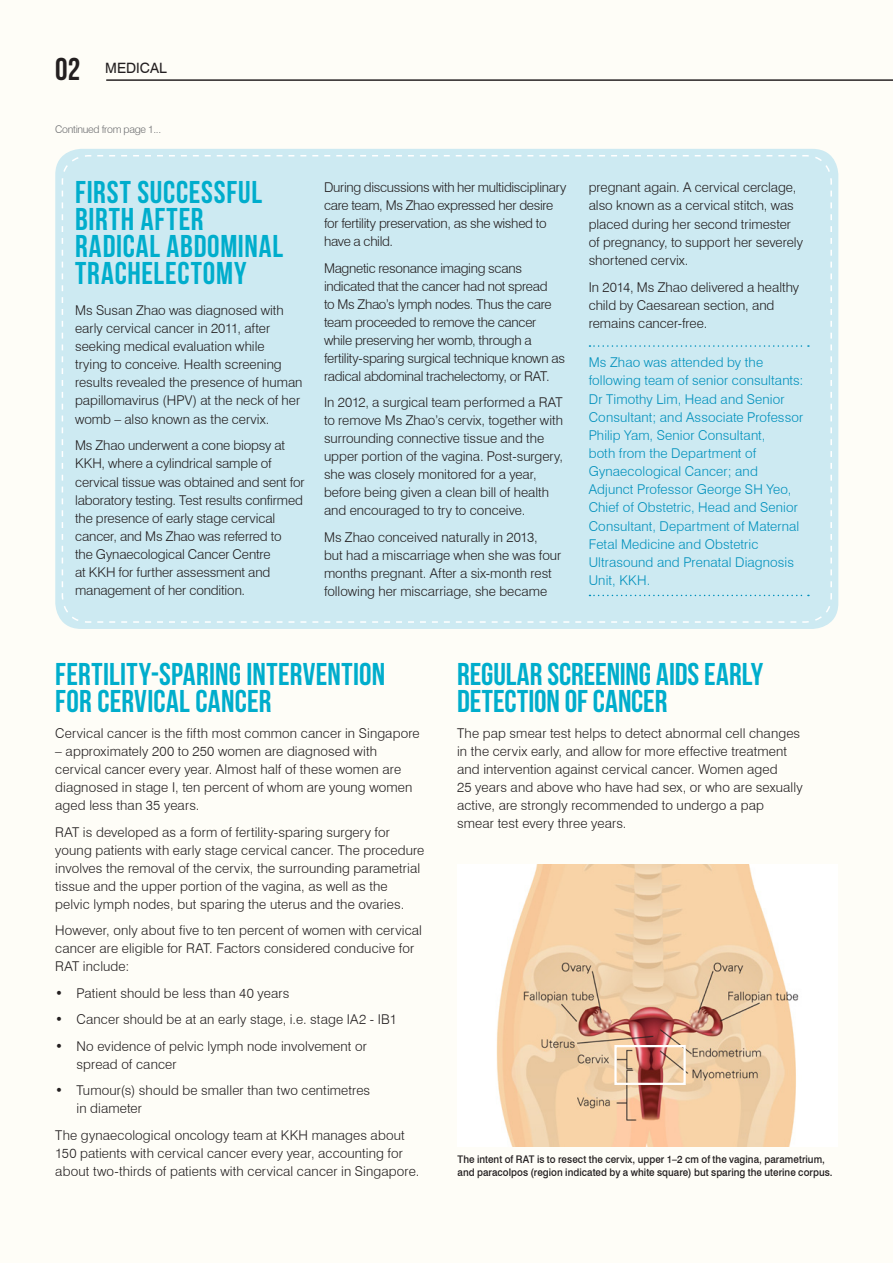
<style>
.page{position:relative;width:893px;height:1263px;background:#fefdf7}
.page>*{position:absolute;margin:0;border:0;box-sizing:border-box;transform-origin:0 0}
.t1{font:31.5px/27px "Bebas Neue";letter-spacing:.015em;color:#00adcc}
.t2{font:31.5px/27px "Bebas Neue";letter-spacing:-.005em;color:#00adcc}
.t3{font:31.5px "Bebas Neue";color:#231f20}
.t4{font:14.25px "Swiss 721 BT";color:#231f20}
.t5{font:300 13.5px/18px "Swiss 721 BT";color:#231f20}
.t6{font:300 13.5px/18px "Swiss 721 BT";letter-spacing:-.02em;color:#231f20}
.t7{font:300 13.5px/18.1px "Swiss 721 BT";letter-spacing:.01em;color:#0090bc}
.t8{font:500 10.5px/13.5px "Swiss 721 BT";letter-spacing:.005em;color:#231f20;scale:.94 1}
.t9{font:300 10.5px "Swiss 721 BT";letter-spacing:-.03em;color:#6c6d70}
</style>
<div class="page">
<hr style="left:106px;top:80px;width:787px;height:1px;background:#231f20">
<img style="left:497px;top:864px;width:302px;height:282px">
<div style="left:614px;top:1045px;width:72px;height:40px;border:2px solid #fff"></div>
<div style="left:55px;top:149px;width:783px;height:480px;background:#cdeaf2;border-radius:26px"></div>
<svg style="left:61px;top:154px;width:772px;height:469px"></svg>
<svg style="left:97px;top:595px;width:735px;height:28px"></svg>
<svg style="left:589px;top:345px;width:220px;height:2px"></svg>
<p class="t3" style="left:55px;top:52px;width:26px">02</p>
<p class="t4" style="left:105px;top:60px;width:63px">MEDICAL</p>
<p class="t9" style="left:55px;top:122px;width:107px">Continued from page 1...</p>
<p class="t1" style="left:75px;top:178px;width:210px">FIRST SUCCESSFUL<br>BIRTH AFTER<br>RADICAL ABDOMINAL<br>TRACHELECTOMY</p>
<p class="t5" style="left:75px;top:301px;width:229px">Ms Susan Zhao was diagnosed with early cervical cancer in 2011, after seeking medical evaluation while<br>trying to conceive. Health screening results revealed the presence of human papillomavirus (HPV) at the neck of her womb – also known as the cervix.</p>
<p class="t5" style="left:75px;top:436px;width:231px">Ms Zhao underwent a cone biopsy at KKH, where a cylindrical sample of cervical tissue was obtained and sent for laboratory testing. Test results confirmed the presence of early stage cervical cancer, and Ms Zhao was referred to<br>the Gynaecological Cancer Centre<br>at KKH for further assessment and management of her condition.</p>
<p class="t6" style="left:324px;top:178px;width:244px">During discussions with her multidisciplinary care team, Ms Zhao expressed her desire for fertility preservation, as she wished to have a child.</p>
<p class="t6" style="left:324px;top:259px;width:243px">Magnetic resonance imaging scans indicated that the cancer had not spread<br>to Ms Zhao’s lymph nodes. Thus the care team proceeded to remove the cancer while preserving her womb, through a fertility-sparing surgical technique known as radical abdominal trachelectomy, or RAT.</p>
<p class="t5" style="left:324px;top:393px;width:241px">In 2012, a surgical team performed a RAT to remove Ms Zhao’s cervix, together with surrounding connective tissue and the upper portion of the vagina. Post-surgery, she was closely monitored for a year, before being given a clean bill of health and encouraged to try to conceive.</p>
<p class="t5" style="left:324px;top:528px;width:239px">Ms Zhao conceived naturally in 2013,<br>but had a miscarriage when she was four months pregnant. After a six-month rest following her miscarriage, she became</p>
<p class="t5" style="left:589px;top:178px;width:216px">pregnant again. A cervical cerclage, also known as a cervical stitch, was placed during her second trimester of pregnancy, to support her severely shortened cervix.</p>
<p class="t5" style="left:589px;top:278px;width:212px">In 2014, Ms Zhao delivered a healthy child by Caesarean section, and remains cancer-free.</p>
<p class="t7" style="left:589px;top:353px;width:216px">Ms Zhao was attended by the following team of senior consultants:<br>Dr Timothy Lim, Head and Senior<br>Consultant; and Associate Professor<br>Philip Yam, Senior Consultant,<br>both from the Department of<br>Gynaecological Cancer; and<br>Adjunct Professor George SH Yeo,<br>Chief of Obstetric, Head and Senior<br>Consultant, Department of Maternal<br>Fetal Medicine and Obstetric<br>Ultrasound and Prenatal Diagnosis<br>Unit, KKH.</p>
<p class="t1" style="left:55px;top:660px;width:332px">FERTILITY-SPARING INTERVENTION<br>FOR CERVICAL CANCER</p>
<p class="t5" style="left:55px;top:724px;width:366px">Cervical cancer is the fifth most common cancer in Singapore</p>
<p class="t5" style="left:55px;top:742px;width:359px">– approximately 200 to 250 women are diagnosed with cervical cancer every year. Almost half of these women are diagnosed in stage I, ten percent of whom are young women aged less than 35 years.</p>
<p class="t5" style="left:55px;top:823px;width:371px">RAT is developed as a form of fertility-sparing surgery for young patients with early stage cervical cancer. The procedure involves the removal of the cervix, the surrounding parametrial tissue and the upper portion of the vagina, as well as the pelvic lymph nodes, but sparing the uterus and the ovaries.</p>
<p class="t5" style="left:55px;top:921px;width:368px">However, only about five to ten percent of women with cervical cancer are eligible for RAT. Factors considered conducive for<br>RAT include:</p>
<p class="t5" style="left:55px;top:984px;width:236px">• Patient should be less than 40 years</p>
<p class="t5" style="left:55px;top:1010px;width:343px">• Cancer should be at an early stage, i.e. stage IA2 - IB1</p>
<p class="t5" style="left:77px;top:1037px;width:292px;text-indent:-21px">• No evidence of pelvic lymph node involvement or spread of cancer</p>
<p class="t5" style="left:77px;top:1081px;width:295px;text-indent:-21px">• Tumour(s) should be smaller than two centimetres in diameter</p>
<p class="t5" style="left:55px;top:1126px;width:366px">The gynaecological oncology team at KKH manages about<br>150 patients with cervical cancer every year, accounting for about two-thirds of patients with cervical cancer in Singapore.</p>
<p class="t2" style="left:457px;top:660px;width:308px">REGULAR SCREENING AIDS EARLY<br>DETECTION OF CANCER</p>
<p class="t5" style="left:457px;top:724px;width:347px">The pap smear test helps to detect abnormal cell changes in the cervix early, and allow for more effective treatment and intervention against cervical cancer. Women aged<br>25 years and above who have had sex, or who are sexually active, are strongly recommended to undergo a pap smear test every three years.</p>
<p class="t8" style="left:458px;top:1152px;width:401px">The intent of RAT is to resect the cervix, upper 1–2 cm of the vagina, parametrium, and paracolpos (region indicated by a white square) but sparing the uterine corpus.</p>
</div>
